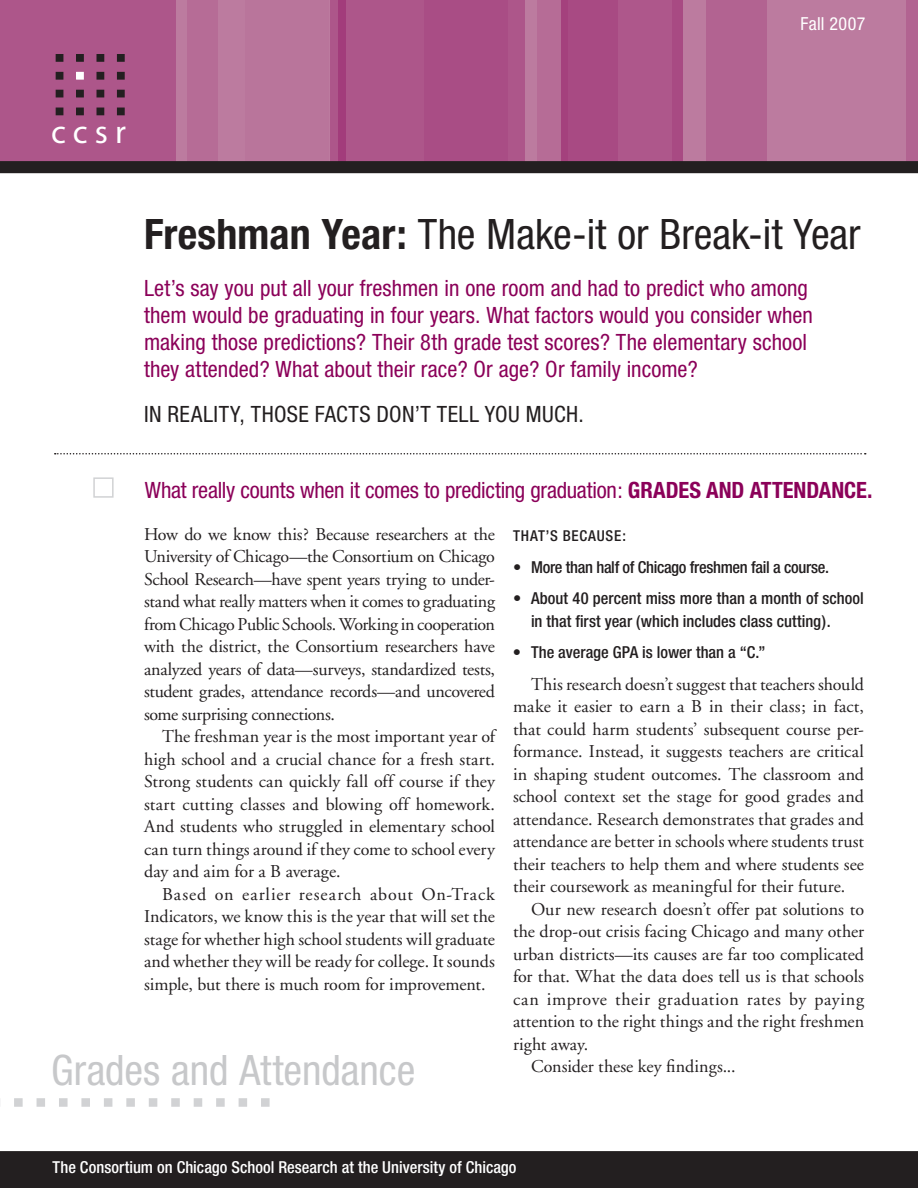
<style>
.page{position:relative;width:918px;height:1188px;background:#fff}
.page>*{position:absolute;margin:0;border:0;box-sizing:border-box;transform-origin:0 0}
.t1{font:condensed 42px "Helvetica Neue";letter-spacing:.005em;color:#231f20}
.t2{font:condensed 42px "Helvetica Neue";letter-spacing:.005em;color:#c7c8ca}
.t3{font:33.3px "Myriad";color:#fff}
.t4{font:condensed 22.5px/27px "Helvetica Neue";color:#8b0159}
.t5{font:condensed 22.5px "Helvetica Neue";letter-spacing:.02em;color:#231f20}
.t6{font:18px/22.5px "Adobe Garamond";color:#231f20;text-align:justify}
.t7{font:18px "Adobe Garamond";letter-spacing:.03em;color:#231f20}
.t8{font:condensed 18px "Helvetica Neue";letter-spacing:.02em;color:#fff}
.t9{font:500 condensed 16.5px/22.5px "Helvetica Neue";color:#231f20}
.t10{font:500 condensed 16.5px "Helvetica Neue";letter-spacing:.005em;color:#fff}
.t11{font:500 condensed 15px "Helvetica Neue";letter-spacing:.05em;color:#231f20}
.s1{font-weight:700}
</style>
<div class="page">
<div style="left:0;top:0;width:918px;height:162px;background:#bc7b9f"></div>
<div style="left:0;top:0;width:176px;height:162px;background:#ad568a"></div>
<div style="left:187px;top:0;width:31px;height:162px;background:#b66c96"></div>
<div style="left:246px;top:0;width:83px;height:162px;background:#b9759b"></div>
<div style="left:330px;top:0;width:15px;height:162px;background:#ad568a"></div>
<svg style="left:338px;top:0;width:187px;height:161px;background:#ac5488"></svg>
<div style="left:424px;top:0;width:83px;height:162px;background:#a94d85"></div>
<div style="left:538px;top:0;width:30px;height:162px;background:#b66c96"></div>
<div style="left:561px;top:0;width:122px;height:162px;background:#a84a83"></div>
<div style="left:618px;top:0;width:54px;height:162px;background:#ae578b"></div>
<div style="left:707px;top:0;width:60px;height:162px;background:#b26391"></div>
<div style="left:906px;top:0;width:12px;height:162px;background:#b26391"></div>
<div style="left:56px;top:55px;width:7px;height:6px;background:#231f20"></div>
<div style="left:56px;top:54px;width:7px;height:8px;border:2px solid #231f20"></div>
<div style="left:56px;top:90px;width:7px;height:7px;background:#231f20"></div>
<div style="left:56px;top:108px;width:7px;height:7px;background:#231f20"></div>
<div style="left:77px;top:108px;width:6px;height:7px;background:#231f20"></div>
<div style="left:76px;top:108px;width:8px;height:7px;border:2px solid #231f20"></div>
<div style="left:97px;top:108px;width:7px;height:7px;background:#231f20"></div>
<div style="left:118px;top:108px;width:6px;height:7px;background:#231f20"></div>
<div style="left:117px;top:108px;width:8px;height:7px;border:2px solid #231f20"></div>
<div style="left:77px;top:90px;width:6px;height:7px;background:#231f20"></div>
<div style="left:76px;top:90px;width:8px;height:7px;border:2px solid #231f20"></div>
<div style="left:97px;top:90px;width:7px;height:7px;background:#231f20"></div>
<div style="left:118px;top:90px;width:6px;height:7px;background:#231f20"></div>
<div style="left:117px;top:90px;width:8px;height:7px;border:2px solid #231f20"></div>
<div style="left:56px;top:73px;width:7px;height:6px;background:#231f20"></div>
<div style="left:56px;top:72px;width:7px;height:8px;border:2px solid #231f20"></div>
<div style="left:76px;top:72px;width:8px;height:8px;border:2px solid #fff"></div>
<div style="left:97px;top:73px;width:7px;height:6px;background:#231f20"></div>
<div style="left:97px;top:72px;width:7px;height:8px;border:2px solid #231f20"></div>
<div style="left:117px;top:72px;width:8px;height:8px;border:2px solid #231f20"></div>
<div style="left:76px;top:54px;width:8px;height:8px;border:2px solid #231f20"></div>
<div style="left:97px;top:55px;width:7px;height:6px;background:#231f20"></div>
<div style="left:97px;top:54px;width:7px;height:8px;border:2px solid #231f20"></div>
<div style="left:117px;top:54px;width:8px;height:8px;border:2px solid #231f20"></div>
<svg style="left:0;top:161px;width:918px;height:12px;background:#241f20"></svg>
<div style="left:127px;top:1099px;width:7px;height:7px;background:#d1d2d4"></div>
<div style="left:126px;top:1098px;width:9px;height:9px;border:2px solid #d1d2d4"></div>
<div style="left:150px;top:1099px;width:7px;height:7px;background:#d1d2d4"></div>
<div style="left:149px;top:1098px;width:8px;height:9px;border:2px solid #d1d2d4"></div>
<div style="left:172px;top:1099px;width:7px;height:7px;background:#d1d2d4"></div>
<div style="left:171px;top:1098px;width:9px;height:9px;border:2px solid #d1d2d4"></div>
<div style="left:195px;top:1099px;width:6px;height:7px;background:#d1d2d4"></div>
<div style="left:194px;top:1098px;width:8px;height:9px;border:2px solid #d1d2d4"></div>
<div style="left:217px;top:1099px;width:7px;height:7px;background:#d1d2d4"></div>
<div style="left:216px;top:1098px;width:9px;height:9px;border:2px solid #d1d2d4"></div>
<div style="left:239px;top:1099px;width:7px;height:7px;background:#d1d2d4"></div>
<div style="left:239px;top:1098px;width:8px;height:9px;border:2px solid #d1d2d4"></div>
<div style="left:262px;top:1099px;width:7px;height:7px;background:#d1d2d4"></div>
<div style="left:261px;top:1098px;width:9px;height:9px;border:2px solid #d1d2d4"></div>
<div style="left:60px;top:1099px;width:7px;height:7px;background:#d1d2d4"></div>
<div style="left:59px;top:1098px;width:9px;height:9px;border:2px solid #d1d2d4"></div>
<div style="left:82px;top:1099px;width:7px;height:7px;background:#d1d2d4"></div>
<div style="left:81px;top:1098px;width:9px;height:9px;border:2px solid #d1d2d4"></div>
<div style="left:105px;top:1099px;width:7px;height:7px;background:#d1d2d4"></div>
<div style="left:104px;top:1098px;width:8px;height:9px;border:2px solid #d1d2d4"></div>
<div style="left:15px;top:1099px;width:7px;height:7px;background:#d1d2d4"></div>
<div style="left:14px;top:1098px;width:9px;height:9px;border:2px solid #d1d2d4"></div>
<div style="left:37px;top:1099px;width:7px;height:7px;background:#d1d2d4"></div>
<div style="left:37px;top:1098px;width:8px;height:9px;border:2px solid #d1d2d4"></div>
<div style="left:93px;top:477px;width:21px;height:21px;border:2px solid #d1d2d4"></div>
<svg style="left:55px;top:453px;width:811px;height:1px"></svg>
<div style="left:0;top:1151px;width:918px;height:37px;background:#231f20"></div>
<p class="t8" style="left:800px;top:14px;width:66px">Fall 2007</p>
<h2 class="t3" style="left:51px;top:115px;width:76px">c c s r</h2>
<h1 class="t1" style="left:144px;top:210px;width:718px"><span class="s1">FRESHMAN YEAR:</span> The Make-it or Break-it Year</h1>
<p class="t4" style="left:144px;top:274px;width:671px">Let’s say you put all your freshmen in one room and had to predict who among them would be graduating in four years. What factors would you consider when making those predictions? Their 8th grade test scores? The elementary school they attended? What about their race? Or age? Or family income?</p>
<p class="t5" style="left:144px;top:401px;width:441px">In reality, those facts don’t tell you much.</p>
<p class="t4" style="left:145px;top:476px;width:729px">What really counts when it comes to predicting graduation: <span class="s1">GRADES AND ATTENDANCE.</span></p>
<p class="t6" style="left:144px;top:523px;width:353px">How do we know this? Because researchers at the University of Chicago—the Consortium on Chicago School Research—have spent years trying to under&shy;stand what really matters when it comes to graduating from Chicago Public Schools. Working in cooperation with the district, the Consortium researchers have analyzed years of data—surveys, standardized tests, student grades, attendance records—and uncovered some surprising connections.</p>
<p class="t6" style="left:144px;top:726px;width:353px;text-indent:18px">The freshman year is the most important year of high school and a crucial chance for a fresh start.<br>Strong students can quickly fall off course if they start cutting classes and blowing off homework.<br>And students who struggled in elementary school can turn things around if they come to school every day and aim for a B average.</p>
<p class="t6" style="left:144px;top:883px;width:353px;text-indent:18px">Based on earlier research about On-Track Indicators, we know this is the year that will set the stage for whether high school students will graduate and whether they will be ready for college. It sounds simple, but there is much room for improvement.</p>
<h1 class="t2" style="left:51px;top:1046px;width:366px">Grades and Attendance</h1>
<p class="t11" style="left:513px;top:527px;width:115px">That’s because:</p>
<p class="t9" style="left:513px;top:555px;width:318px">• More than half of Chicago freshmen fail a course.</p>
<p class="t9" style="left:531px;top:587px;width:334px;text-indent:-18px">• About 40 percent miss more than a month of school in that first year (which includes class cutting).</p>
<p class="t9" style="left:513px;top:641px;width:254px">• The average GPA is lower than a “C.”</p>
<p class="t6" style="left:513px;top:673px;width:353px;text-indent:18px">This research doesn’t suggest that teachers should make it easier to earn a B in their class; in fact, that could harm students’ subsequent course per&shy;formance. Instead, it suggests teachers are critical in shaping student outcomes. The classroom and school context set the stage for good grades and attendance. Research demonstrates that grades and attendance are better in schools where students trust their teachers to help them and where students see their coursework as meaningful for their future.</p>
<p class="t6" style="left:531px;top:898px;width:335px">Our new research doesn’t offer pat solutions to</p>
<p class="t6" style="left:513px;top:921px;width:353px">the drop-out crisis facing Chicago and many other</p>
<p class="t6" style="left:513px;top:943px;width:353px">urban districts—its causes are far too complicated</p>
<p class="t6" style="left:513px;top:966px;width:353px">for that. What the data does tell us is that schools</p>
<p class="t7" style="left:513px;top:989px;width:353px">can improve their graduation rates by paying</p>
<p class="t6" style="left:513px;top:1011px;width:353px">attention to the right things and the right freshmen</p>
<p class="t6" style="left:513px;top:1033px;width:77px">right away.</p>
<p class="t6" style="left:531px;top:1056px;width:206px">Consider these key findings...</p>
<p class="t10" style="left:53px;top:1158px;width:465px">The Consortium on Chicago School Research at the University of Chicago</p>
</div>
